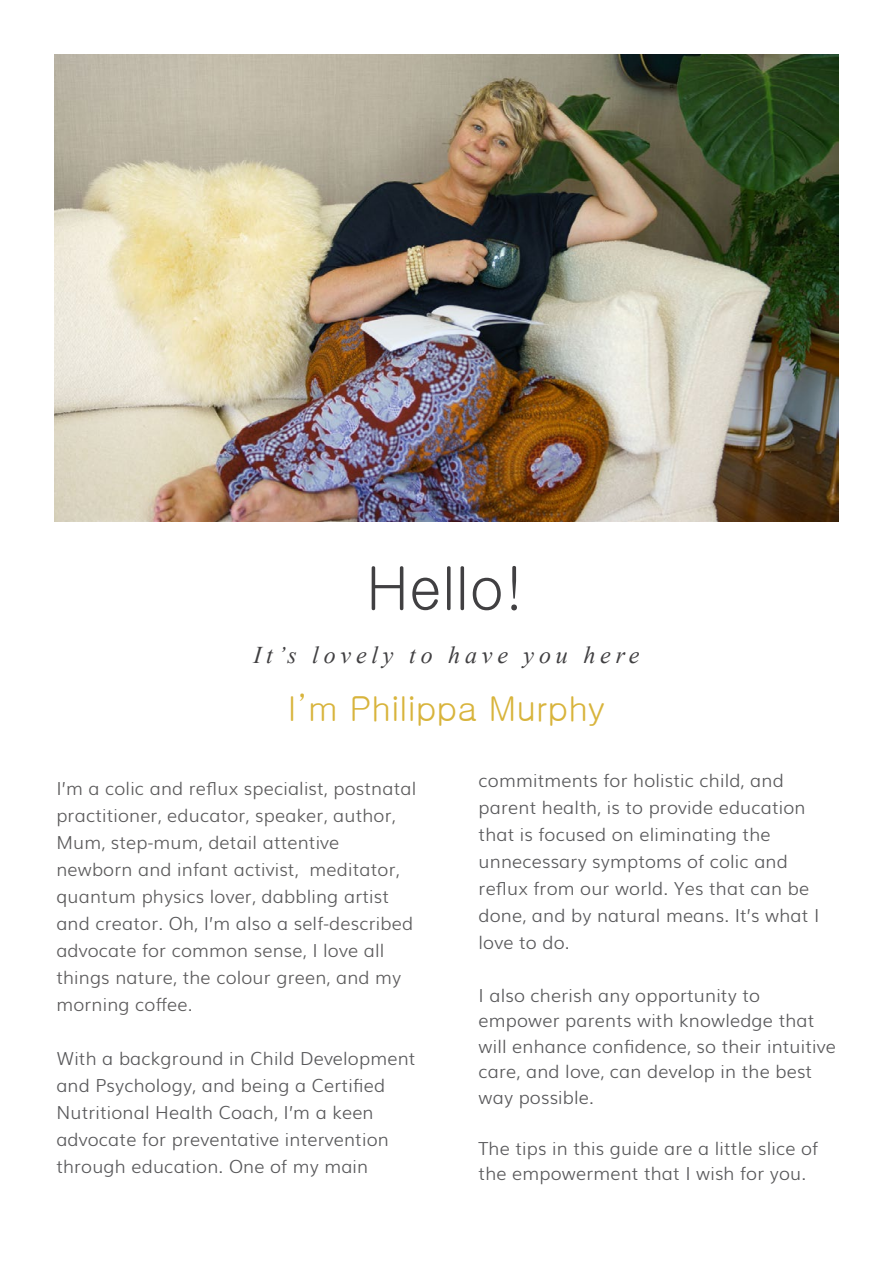
<style>
.page{position:relative;width:893px;height:1263px;background:#fff}
.page>*{position:absolute;margin:0;border:0;box-sizing:border-box;transform-origin:0 0}
.t1{font:58.5px "Gulim";color:#414042}
.t2{font:34.5px "Gulim";color:#d8b43c}
.t3{font:italic 24px "Times New Roman";letter-spacing:.2em;color:#414042}
.t4{font:300 18px/27px "Muli";letter-spacing:.01em;color:#58585a}
.t5{font:300 18px/27px "Muli";letter-spacing:.01em;color:#5b5a5b}
.s1{color:#58585a}
</style>
<div class="page">
<img style="left:54px;top:54px;width:785px;height:468px">
<h1 class="t1" style="left:366px;top:559px;width:159px">Hello!</h1>
<h3 class="t3" style="left:253px;top:638px;width:388px">It’s lovely to have you here</h3>
<h2 class="t2" style="left:287px;top:691px;width:319px">I’m Philippa Murphy</h2>
<p class="t5" style="left:56px;top:774px;width:361px">I’m a colic and reflux specialist, postnatal practitioner, educator, speaker, author, Mum, step-mum, detail attentive newborn and infant activist, meditator, quantum physics lover, <span class="s1">dabbling artist and creator. Oh, I’m also a self-</span>described advocate for common sense, I love all things nature, the colour green, and my morning coffee.</p>
<p class="t4" style="left:56px;top:1044px;width:361px">With a background in Child Development and Psychology, and being a Certified Nutritional Health Coach, I’m a keen advocate for preventative intervention through education. One of my main</p>
<p class="t4" style="left:479px;top:766px;width:342px">commitments for holistic child, and parent health, is to provide education that is focused on eliminating the unnecessary symptoms of colic and reflux from our world. Yes that can be done, and by natural means. It’s what I love to do.</p>
<p class="t4" style="left:479px;top:981px;width:359px;line-height:25.5px">I also cherish any opportunity to empower parents with knowledge that will enhance confidence, so their intuitive care, and love, can develop in the best way possible.</p>
<p class="t4" style="left:479px;top:1134px;width:341px;line-height:25.5px">The tips in this guide are a little slice of the empowerment that I wish for you.</p>
</div>
